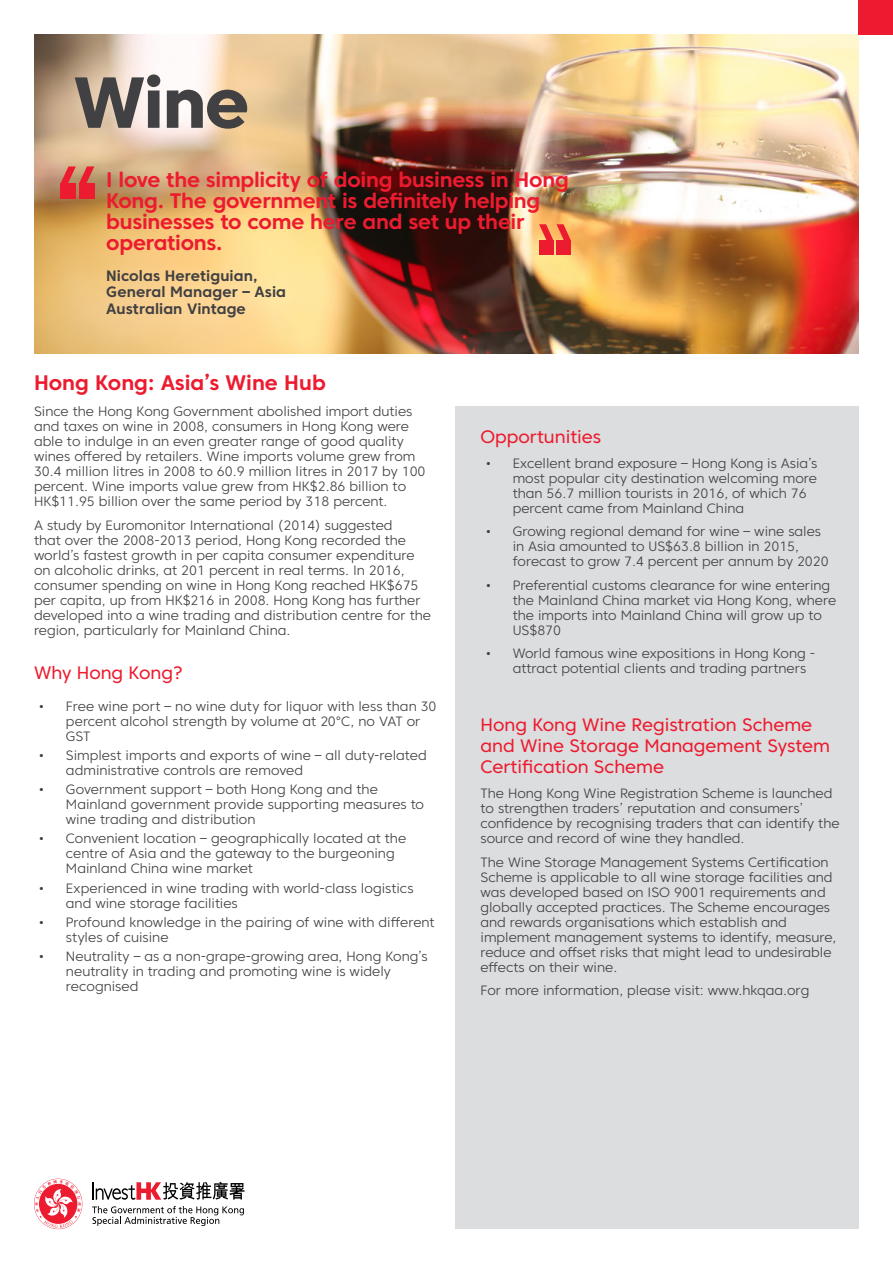
<style>
.page{position:relative;width:893px;height:1263px;background:#fff}
.page>*{position:absolute;margin:0;border:0;box-sizing:border-box;transform-origin:0 0}
.t1{font:800 72px "Core Sans C 75";color:#414042}
.t2{font:700 21px/21px "Core Sans C 65";letter-spacing:-.015em;color:#ed1b2f}
.t3{font:18px/21px "Core Sans C 45";color:#ed1b2f}
.t4{font:700 15px/16.5px "Core Sans C 65";letter-spacing:.005em;color:#414042}
.t5{font:300 13.5px/15px "Core Sans C 35";color:#414042}
</style>
<div class="page">
<div style="left:455px;top:407px;width:404px;height:822px;background:#dcddde"></div>
<img style="left:34px;top:34px;width:825px;height:319px">
<div style="left:61px;top:183px;width:15px;height:16px;background:#ed1b2f"></div>
<div style="left:79px;top:183px;width:16px;height:16px;background:#ed1b2f"></div>
<svg style="left:61px;top:166px;width:33px;height:17px"></svg>
<div style="left:556px;top:241px;width:15px;height:14px;background:#ed1b2f"></div>
<div style="left:539px;top:241px;width:14px;height:14px;background:#ed1b2f"></div>
<svg style="left:539px;top:224px;width:32px;height:17px"></svg>
<div style="left:859px;top:0;width:34px;height:34px;background:#ed1b2f"></div>
<svg style="left:35px;top:1180px;width:46px;height:48px"></svg>
<svg style="left:92px;top:1206px;width:152px;height:20px"></svg>
<svg style="left:93px;top:1182px;width:151px;height:18px"></svg>
<h1 class="t1" style="left:74px;top:58px;width:177px">Wine</h1>
<h2 class="t2" style="left:106px;top:169px;width:464px">I love the simplicity of doing business in Hong Kong. The government is definitely helping businesses to come here and set up their operations.</h2>
<p class="t4" style="left:106px;top:267px;width:181px">Nicolas Heretiguian,<br>General Manager – Asia<br>Australian Vintage</p>
<h2 class="t2" style="left:34px;top:372px;width:293px">Hong Kong: Asia’s Wine Hub</h2>
<p class="t5" style="left:34px;top:404px;width:393px">Since the Hong Kong Government abolished import duties and taxes on wine in 2008, consumers in Hong Kong were able to indulge in an even greater range of good quality wines offered by retailers. Wine imports volume grew from 30.4 million litres in 2008 to 60.9 million litres in 2017 by 100 percent. Wine imports value grew from HK$2.86 billion to HK$11.95 billion over the same period by 318 percent.</p>
<p class="t5" style="left:34px;top:517px;width:398px">A study by Euromonitor International (2014) suggested<br>that over the 2008-2013 period, Hong Kong recorded the world’s fastest growth in per capita consumer expenditure on alcoholic drinks, at 201 percent in real terms. In 2016, consumer spending on wine in Hong Kong reached HK$675 per capita, up from HK$216 in 2008. Hong Kong has further developed into a wine trading and distribution centre for the region, particularly for Mainland China.</p>
<h3 class="t3" style="left:480px;top:426px;width:122px">Opportunities</h3>
<p class="t5" style="left:513px;top:455px;width:306px;text-indent:-27px">• Excellent brand exposure – Hong Kong is Asia’s most popular city destination welcoming more than 56.7 million tourists in 2016, of which 76 percent came from Mainland China</p>
<p class="t5" style="left:513px;top:524px;width:317px;text-indent:-27px">• Growing regional demand for wine – wine sales in Asia amounted to US$63.8 billion in 2015, forecast to grow 7.4 percent per annum by 2020</p>
<p class="t5" style="left:513px;top:577px;width:325px;text-indent:-27px">• Preferential customs clearance for wine entering the Mainland China market via Hong Kong, where the imports into Mainland China will grow up to US$870</p>
<p class="t5" style="left:486px;top:646px;width:331px">• World famous wine expositions in Hong Kong -</p>
<h3 class="t3" style="left:34px;top:662px;width:150px">Why Hong Kong?</h3>
<p class="t5" style="left:513px;top:661px;width:295px">attract potential clients and trading partners</p>
<p class="t5" style="left:66px;top:698px;width:372px;text-indent:-27px">• Free wine port – no wine duty for liquor with less than 30 percent alcohol strength by volume at 20°C, no VAT or<br>GST</p>
<p class="t5" style="left:66px;top:748px;width:362px;text-indent:-27px">• Simplest imports and exports of wine – all duty-related administrative controls are removed</p>
<p class="t5" style="left:66px;top:782px;width:360px;text-indent:-27px">• Government support – both Hong Kong and the<br>Mainland government provide supporting measures to wine trading and distribution</p>
<p class="t5" style="left:66px;top:831px;width:342px;text-indent:-27px">• Convenient location – geographically located at the centre of Asia and the gateway to the burgeoning<br>Mainland China wine market</p>
<p class="t5" style="left:66px;top:880px;width:349px;text-indent:-27px">• Experienced in wine trading with world-class logistics and wine storage facilities</p>
<p class="t5" style="left:66px;top:915px;width:370px;text-indent:-27px">• Profound knowledge in the pairing of wine with different styles of cuisine</p>
<p class="t5" style="left:66px;top:949px;width:363px;text-indent:-27px">• Neutrality – as a non-grape-growing area, Hong Kong’s neutrality in trading and promoting wine is widely recognised</p>
<h3 class="t3" style="left:480px;top:714px;width:351px">Hong Kong Wine Registration Scheme and Wine Storage Management System<br>Certification Scheme</h3>
<p class="t5" style="left:480px;top:786px;width:361px">The Hong Kong Wine Registration Scheme is launched to strengthen traders’ reputation and consumers’ confidence by recognising traders that can identify the source and record of wine they handled.</p>
<p class="t5" style="left:480px;top:855px;width:358px">The Wine Storage Management Systems Certification Scheme is applicable to all wine storage facilities and was developed based on ISO 9001 requirements and globally accepted practices. The Scheme encourages and rewards organisations which establish and implement management systems to identify, measure, reduce and offset risks that might lead to undesirable effects on their wine.</p>
<p class="t5" style="left:480px;top:983px;width:330px">For more information, please visit: www.hkqaa.org</p>
</div>
